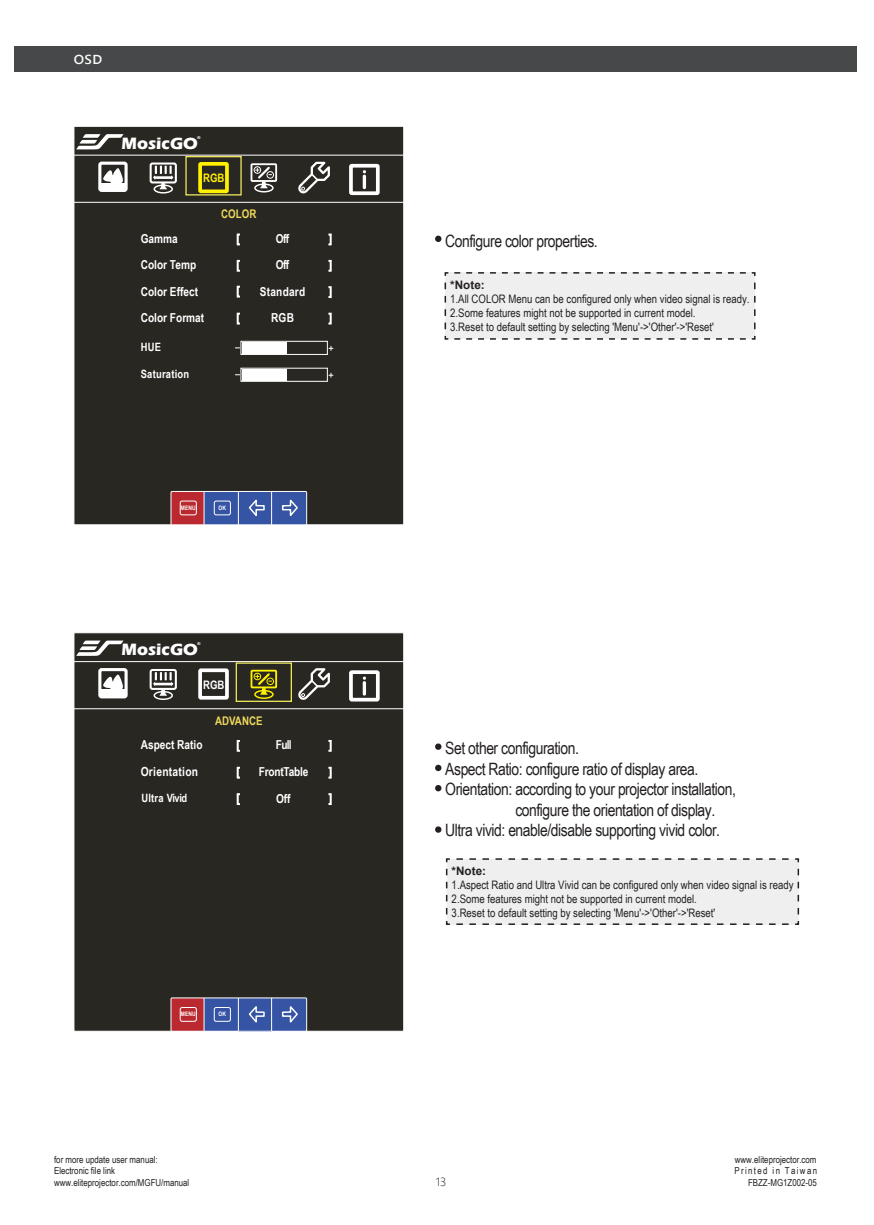
<style>
.page{position:relative;width:874px;height:1225px;background:#fff}
.page>*{position:absolute;margin:0;border:0;box-sizing:border-box;transform-origin:0 0}
.t1{font:17px "Arial Narrow";letter-spacing:-.025em;color:#231f20}
.t2{font:700 17px "Eras ITC";color:#fff}
.t3{font:300 13.6px "Adobe Ming Std";color:#fff}
.t4{font:700 12.6px "Arial Narrow";letter-spacing:.02em;color:#fff}
.t5{font:700 12.4px/26.4px "Arial Narrow";color:#fff}
.t6{font:700 12.4px/26.4px "Arial Narrow";letter-spacing:.02em;color:#fff;text-align:center}
.t7{font:700 12.4px/26.6px "Arial Narrow";letter-spacing:-.02em;color:#fff;text-align:center}
.t8{font:700 12.2px "Microsoft Jheng Hei";color:#fff;scale:1.05 1}
.t9{font:700 11.8px "Arial Narrow";color:#eed95c}
.t10{font:11.6px/14px "Arial Narrow";color:#231f20}
.t11{font:700 11.6px "Arial";color:#231f20}
.t12{font:700 11.6px "Arial Narrow";color:#fff101}
.t13{font:700 11.6px "Arial Narrow";color:#fff}
.t14{font:700 11.4px "Arial Narrow";letter-spacing:.02em;color:#fff}
.t15{font:700 11.4px "Arial Narrow";letter-spacing:-.01em;color:#fff}
.t16{font:300 11px "Microsoft Jheng Hei";color:#231f20}
.t17{font:9.6px/11.6px "Arial Narrow";color:#231f20}
.t18{font:700 6.2px "Arial Narrow";color:#fff}
.t19{font:700 4.4px "Eras ITC";color:#fff}
</style>
<div class="page">
<div style="left:14px;top:47px;width:842px;height:25px;background:#474849"></div>
<svg style="left:435px;top:235px;width:6px;height:7px"></svg>
<div style="left:444px;top:272px;width:312px;height:68px;background:#efeff0"></div>
<svg style="left:435px;top:743px;width:6px;height:7px"></svg>
<svg style="left:435px;top:764px;width:6px;height:7px"></svg>
<svg style="left:435px;top:785px;width:6px;height:6px"></svg>
<svg style="left:435px;top:826px;width:6px;height:7px"></svg>
<div style="left:445px;top:858px;width:354px;height:67px;background:#efeff0"></div>
<div style="left:73px;top:126px;width:331px;height:399px;background:#292722;border:1px solid #fff"></div>
<hr style="left:74px;top:155px;width:329px;height:1px;background:#fff">
<hr style="left:74px;top:202px;width:329px;height:1px;background:#fff">
<div style="left:149px;top:162px;width:28px;height:21px;border:2px solid #fff;border-radius:2px"></div>
<div style="left:153px;top:184px;width:20px;height:9px;border:1px solid #fff;border-radius:50%"></div>
<svg style="left:153px;top:166px;width:20px;height:23px"></svg>
<div style="left:198px;top:162px;width:31px;height:31px;border:4px solid #fff101"></div>
<div style="left:349px;top:164px;width:30px;height:31px;border:4px solid #fff"></div>
<svg style="left:362px;top:170px;width:4px;height:4px"></svg>
<svg style="left:362px;top:175px;width:4px;height:14px"></svg>
<svg style="left:298px;top:162px;width:32px;height:32px"></svg>
<div style="left:254px;top:183px;width:19px;height:9px;border:1px solid #fff;border-radius:50%"></div>
<div style="left:250px;top:163px;width:27px;height:19px;border:2px solid #fff"></div>
<div style="left:266px;top:171px;width:8px;height:8px;border:1px solid #fff;border-radius:50%"></div>
<div style="left:253px;top:166px;width:8px;height:8px;border:1px solid #fff;border-radius:50%"></div>
<svg style="left:255px;top:165px;width:17px;height:23px"></svg>
<div style="left:98px;top:162px;width:30px;height:30px;border:3px solid #fff;border-radius:2px"></div>
<div style="left:101px;top:183px;width:24px;height:6px;background:#fff"></div>
<svg style="left:103px;top:168px;width:20px;height:15px"></svg>
<div style="left:185px;top:156px;width:56px;height:39px;border:1px solid #efe95d"></div>
<div style="left:271px;top:492px;width:35px;height:33px;background:#3654a4"></div>
<div style="left:238px;top:491px;width:33px;height:34px;background:#3654a4"></div>
<div style="left:204px;top:492px;width:34px;height:33px;background:#3654a4"></div>
<div style="left:171px;top:492px;width:33px;height:33px;background:#ba292f"></div>
<div style="left:170px;top:491px;width:137px;height:34px;border:1px solid #fff"></div>
<div style="left:180px;top:500px;width:17px;height:15px;border:1px solid #fff;border-radius:2px"></div>
<div style="left:214px;top:500px;width:17px;height:15px;border:1px solid #fff;border-radius:2px"></div>
<svg style="left:248px;top:499px;width:17px;height:17px"></svg>
<svg style="left:281px;top:499px;width:17px;height:17px"></svg>
<hr style="left:203px;top:491px;width:1px;height:34px;background:#fff">
<hr style="left:238px;top:491px;width:1px;height:34px;background:#fff">
<hr style="left:271px;top:491px;width:1px;height:34px;background:#fff">
<svg style="left:76px;top:134px;width:47px;height:15px"></svg>
<svg style="left:236px;top:233px;width:4px;height:12px"></svg>
<svg style="left:236px;top:260px;width:4px;height:12px"></svg>
<svg style="left:236px;top:285px;width:4px;height:13px"></svg>
<svg style="left:236px;top:312px;width:4px;height:13px"></svg>
<div style="left:240px;top:341px;width:87px;height:14px;border:1px solid #fff"></div>
<div style="left:242px;top:342px;width:44px;height:12px;background:#fff"></div>
<svg style="left:329px;top:346px;width:4px;height:4px"></svg>
<div style="left:240px;top:368px;width:87px;height:14px;border:1px solid #fff"></div>
<div style="left:242px;top:369px;width:44px;height:11px;background:#fff"></div>
<svg style="left:329px;top:373px;width:4px;height:4px"></svg>
<div style="left:73px;top:632px;width:331px;height:399px;background:#292722;border:1px solid #fff"></div>
<hr style="left:74px;top:661px;width:329px;height:1px;background:#fff">
<hr style="left:74px;top:708px;width:329px;height:1px;background:#fff">
<div style="left:149px;top:669px;width:28px;height:21px;border:2px solid #fff;border-radius:2px"></div>
<div style="left:153px;top:691px;width:20px;height:9px;border:1px solid #fff;border-radius:50%"></div>
<svg style="left:153px;top:672px;width:20px;height:24px"></svg>
<div style="left:198px;top:668px;width:31px;height:31px;border:4px solid #fff"></div>
<div style="left:349px;top:670px;width:30px;height:31px;border:4px solid #fff"></div>
<svg style="left:362px;top:676px;width:4px;height:4px"></svg>
<svg style="left:362px;top:681px;width:4px;height:14px"></svg>
<svg style="left:298px;top:668px;width:32px;height:32px"></svg>
<div style="left:254px;top:690px;width:19px;height:9px;border:1px solid #fff101;border-radius:50%"></div>
<div style="left:250px;top:670px;width:27px;height:18px;border:2px solid #fff101"></div>
<div style="left:266px;top:677px;width:8px;height:8px;border:1px solid #fff101;border-radius:50%"></div>
<div style="left:253px;top:673px;width:8px;height:7px;border:1px solid #fff101;border-radius:50%"></div>
<svg style="left:255px;top:671px;width:17px;height:23px"></svg>
<div style="left:98px;top:668px;width:30px;height:30px;border:3px solid #fff;border-radius:2px"></div>
<div style="left:101px;top:689px;width:24px;height:7px;background:#fff"></div>
<svg style="left:103px;top:674px;width:20px;height:15px"></svg>
<div style="left:235px;top:662px;width:57px;height:40px;border:1px solid #efe95d"></div>
<div style="left:271px;top:998px;width:35px;height:33px;background:#3654a4"></div>
<div style="left:238px;top:998px;width:33px;height:33px;background:#3654a4"></div>
<div style="left:204px;top:998px;width:34px;height:33px;background:#3654a4"></div>
<div style="left:171px;top:998px;width:33px;height:33px;background:#ba292f"></div>
<div style="left:170px;top:997px;width:137px;height:34px;border:1px solid #fff"></div>
<div style="left:180px;top:1007px;width:17px;height:14px;border:1px solid #fff;border-radius:2px"></div>
<div style="left:214px;top:1007px;width:17px;height:14px;border:1px solid #fff;border-radius:2px"></div>
<svg style="left:248px;top:1006px;width:17px;height:17px"></svg>
<svg style="left:281px;top:1006px;width:17px;height:17px"></svg>
<hr style="left:203px;top:998px;width:1px;height:33px;background:#fff">
<hr style="left:238px;top:998px;width:1px;height:33px;background:#fff">
<hr style="left:271px;top:998px;width:1px;height:33px;background:#fff">
<svg style="left:76px;top:640px;width:47px;height:16px"></svg>
<svg style="left:236px;top:740px;width:4px;height:12px"></svg>
<svg style="left:236px;top:766px;width:4px;height:13px"></svg>
<svg style="left:236px;top:793px;width:4px;height:12px"></svg>
<svg style="left:328px;top:233px;width:4px;height:12px"></svg>
<svg style="left:328px;top:260px;width:4px;height:12px"></svg>
<svg style="left:328px;top:286px;width:4px;height:12px"></svg>
<svg style="left:328px;top:312px;width:4px;height:13px"></svg>
<svg style="left:328px;top:740px;width:4px;height:12px"></svg>
<svg style="left:328px;top:766px;width:4px;height:13px"></svg>
<svg style="left:328px;top:793px;width:4px;height:12px"></svg>
<p class="t8" style="left:74px;top:52px;width:28px">OSD</p>
<h1 class="t2" style="left:121px;top:133px;width:78px">MosicGO</h1>
<p class="t19" style="left:197px;top:135px;width:5px">®</p>
<p class="t12" style="left:203px;top:169px;width:23px">RGB</p>
<p class="t9" style="left:221px;top:205px;width:37px">COLOR</p>
<p class="t5" style="left:141px;top:225px;width:39px">Gamma</p>
<p class="t6" style="left:259px;top:225px;width:47px">Off<br>Off<br>Standard<br>RGB</p>
<p class="t5" style="left:141px;top:251px;width:65px">Color Temp<br>Color Effect<br>Color Format</p>
<p class="t14" style="left:141px;top:338px;width:22px">HUE</p>
<p class="t14" style="left:141px;top:365px;width:50px">Saturation</p>
<p class="t18" style="left:181px;top:503px;width:16px">MENU</p>
<p class="t18" style="left:218px;top:503px;width:9px">OK</p>
<h1 class="t2" style="left:121px;top:639px;width:78px">MosicGO</h1>
<p class="t19" style="left:197px;top:641px;width:5px">®</p>
<p class="t13" style="left:203px;top:676px;width:23px">RGB</p>
<p class="t9" style="left:215px;top:711px;width:49px">ADVANCE</p>
<p class="t5" style="left:141px;top:731px;width:63px">Aspect Ratio</p>
<p class="t7" style="left:259px;top:731px;width:51px">Full<br>FrontTable<br>Off</p>
<p class="t4" style="left:141px;top:762px;width:59px">Orientation</p>
<p class="t15" style="left:141px;top:789px;width:47px">Ultra Vivid</p>
<p class="t3" style="left:231px;top:792px;width:15px">［</p>
<p class="t18" style="left:181px;top:1009px;width:16px">MENU</p>
<p class="t18" style="left:218px;top:1009px;width:9px">OK</p>
<h1 class="t1" style="left:445px;top:228px;width:154px">Configure color properties.</h1>
<p class="t11" style="left:450px;top:277px;width:36px">*Note:</p>
<p class="t10" style="left:450px;top:291px;width:300px">1.All COLOR Menu can be configured only when video signal is ready.<br>2.Some features might not be supported in current model.<br>3.Reset to default setting by selecting 'Menu'-&gt;'Other'-&gt;'Reset'</p>
<h1 class="t1" style="left:445px;top:736px;width:135px">Set other configuration.</h1>
<h1 class="t1" style="left:445px;top:756px;width:254px">Aspect Ratio: configure ratio of display area.</h1>
<h1 class="t1" style="left:445px;top:776px;width:292px">Orientation: according to your projector installation,</h1>
<h1 class="t1" style="left:515px;top:797px;width:201px">configure the orientation of display.</h1>
<h1 class="t1" style="left:445px;top:817px;width:276px">Ultra vivid: enable/disable supporting vivid color.</h1>
<p class="t11" style="left:451px;top:863px;width:36px">*Note:</p>
<p class="t10" style="left:451px;top:877px;width:343px">1.Aspect Ratio and Ultra Vivid can be configured only when video signal is ready<br>2.Some features might not be supported in current model.<br>3.Reset to default setting by selecting 'Menu'-&gt;'Other'-&gt;'Reset'</p>
<p class="t17" style="left:54px;top:1153px;width:137px">for more update user manual:<br>Electronic file link www.eliteprojector.com/MGFU/manual</p>
<p class="t17" style="left:734px;top:1153px;width:84px;text-align:right">www.eliteprojector.com<br>Printed in Taiwan<br>FBZZ-MG1Z002-05</p>
<p class="t16" style="left:435px;top:1175px;width:12px">13</p>
</div>
